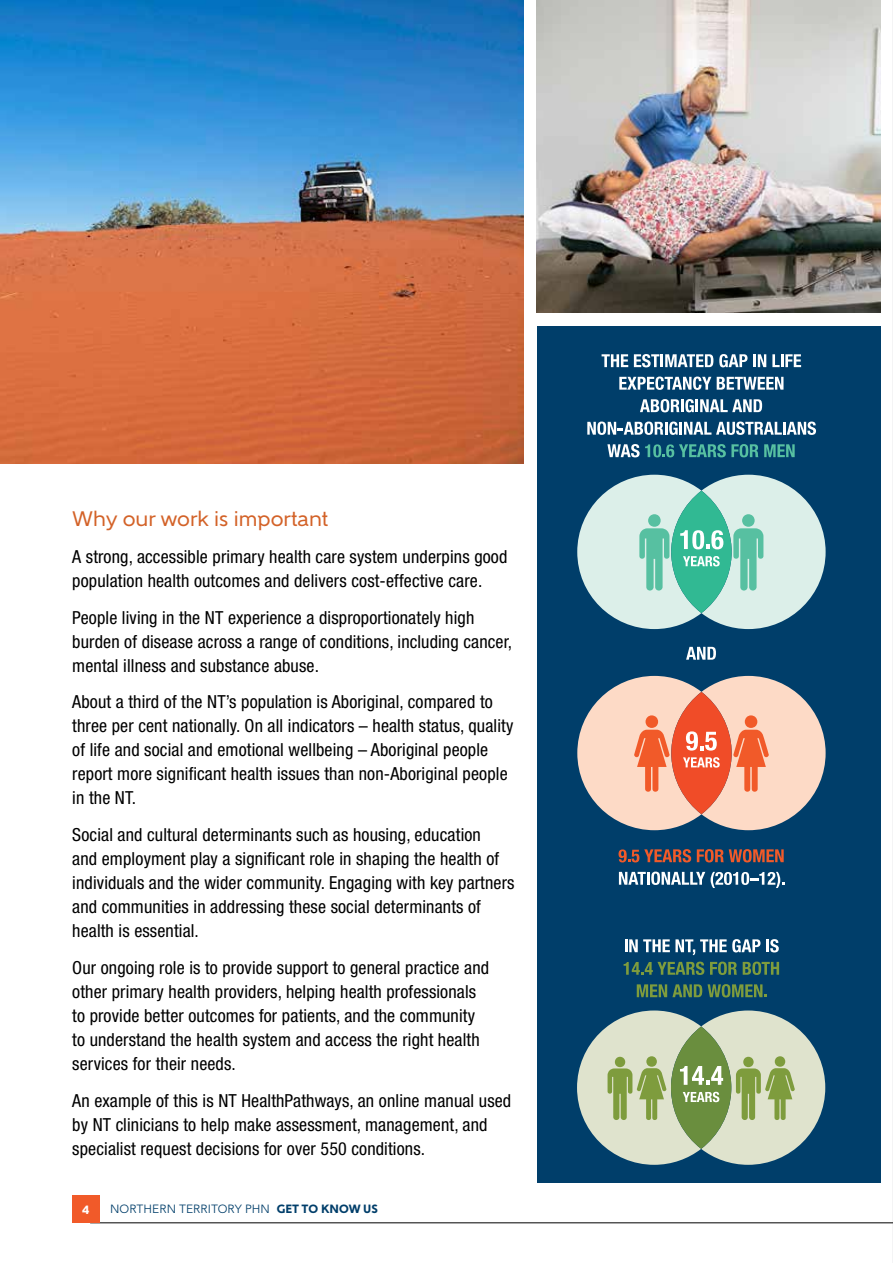
<style>
.page{position:relative;width:893px;height:1263px;background:#fff}
.page>*{position:absolute;margin:0;border:0;box-sizing:border-box;transform-origin:0 0}
.t1{font:21px "Gentleman 600";color:#d36228}
.t2{font:condensed 18px/24px "Helvetica Neue LT Std";letter-spacing:.01em;color:#000}
.t3{font:12px "Gentleman 500";letter-spacing:.005em;color:#003e6a}
.t4{font:800 12px "Gentleman 900";color:#fff}
.s1{font-family:"Gentleman 900";font-weight:800}
</style>
<div class="page">
<img style="left:537px;top:0;width:343px;height:313px">
<img style="left:0;top:0;width:523px;height:463px">
<div style="left:537px;top:326px;width:343px;height:856px;background:#003e6a"></div>
<hr style="left:892px;top:0;width:1px;height:1263px;background:#f1f1f2">
<svg style="left:602px;top:354px;width:26px;height:13px"></svg>
<svg style="left:634px;top:354px;width:79px;height:13px"></svg>
<svg style="left:719px;top:354px;width:28px;height:13px"></svg>
<svg style="left:753px;top:354px;width:13px;height:13px"></svg>
<svg style="left:772px;top:354px;width:29px;height:13px"></svg>
<svg style="left:619px;top:377px;width:92px;height:13px"></svg>
<svg style="left:717px;top:377px;width:66px;height:13px"></svg>
<svg style="left:640px;top:399px;width:122px;height:13px"></svg>
<svg style="left:587px;top:422px;width:229px;height:13px"></svg>
<svg style="left:607px;top:444px;width:151px;height:13px"></svg>
<svg style="left:764px;top:444px;width:31px;height:13px"></svg>
<svg style="left:686px;top:647px;width:30px;height:13px"></svg>
<svg style="left:618px;top:849px;width:73px;height:13px"></svg>
<svg style="left:697px;top:849px;width:87px;height:13px"></svg>
<svg style="left:619px;top:872px;width:86px;height:13px"></svg>
<svg style="left:711px;top:872px;width:73px;height:16px"></svg>
<svg style="left:625px;top:939px;width:135px;height:16px"></svg>
<svg style="left:766px;top:939px;width:13px;height:13px"></svg>
<svg style="left:624px;top:962px;width:80px;height:13px"></svg>
<svg style="left:710px;top:962px;width:27px;height:13px"></svg>
<svg style="left:743px;top:962px;width:36px;height:13px"></svg>
<svg style="left:637px;top:984px;width:65px;height:13px"></svg>
<svg style="left:708px;top:984px;width:59px;height:13px"></svg>
<svg style="left:577px;top:475px;width:249px;height:154px"></svg>
<svg style="left:577px;top:676px;width:249px;height:154px"></svg>
<svg style="left:577px;top:1010px;width:248px;height:155px"></svg>
<hr style="left:90px;top:1222px;width:803px;height:1px;background:#000">
<div style="left:72px;top:1196px;width:27px;height:27px;background:#f15a29"></div>
<p class="t1" style="left:72px;top:506px;width:258px">Why our work is important</p>
<p class="t2" style="left:72px;top:544px;width:437px">A strong, accessible primary health care system underpins good population health outcomes and delivers cost-effective care.</p>
<p class="t2" style="left:72px;top:605px;width:441px">People living in the NT experience a disproportionately high burden of disease across a range of conditions, including cancer, mental illness and substance abuse.</p>
<p class="t2" style="left:72px;top:690px;width:443px">About a third of the NT’s population is Aboriginal, compared to three per cent nationally. On all indicators – health status, quality of life and social and emotional wellbeing – Aboriginal people report more significant health issues than non-Aboriginal people in the NT.</p>
<p class="t2" style="left:72px;top:822px;width:444px">Social and cultural determinants such as housing, education<br>and employment play a significant role in shaping the health of individuals and the wider community. Engaging with key partners and communities in addressing these social determinants of health is essential.</p>
<p class="t2" style="left:72px;top:955px;width:418px">Our ongoing role is to provide support to general practice and other primary health providers, helping health professionals to provide better outcomes for patients, and the community to understand the health system and access the right health services for their needs.</p>
<p class="t2" style="left:72px;top:1088px;width:440px">An example of this is NT HealthPathways, an online manual used by NT clinicians to help make assessment, management, and specialist request decisions for over 550 conditions.</p>
<p class="t4" style="left:82px;top:1202px;width:9px">4</p>
<p class="t3" style="left:110px;top:1202px;width:269px">NORTHERN TERRITORY PHN <span class="s1">GET TO KNOW US</span></p>
</div>
